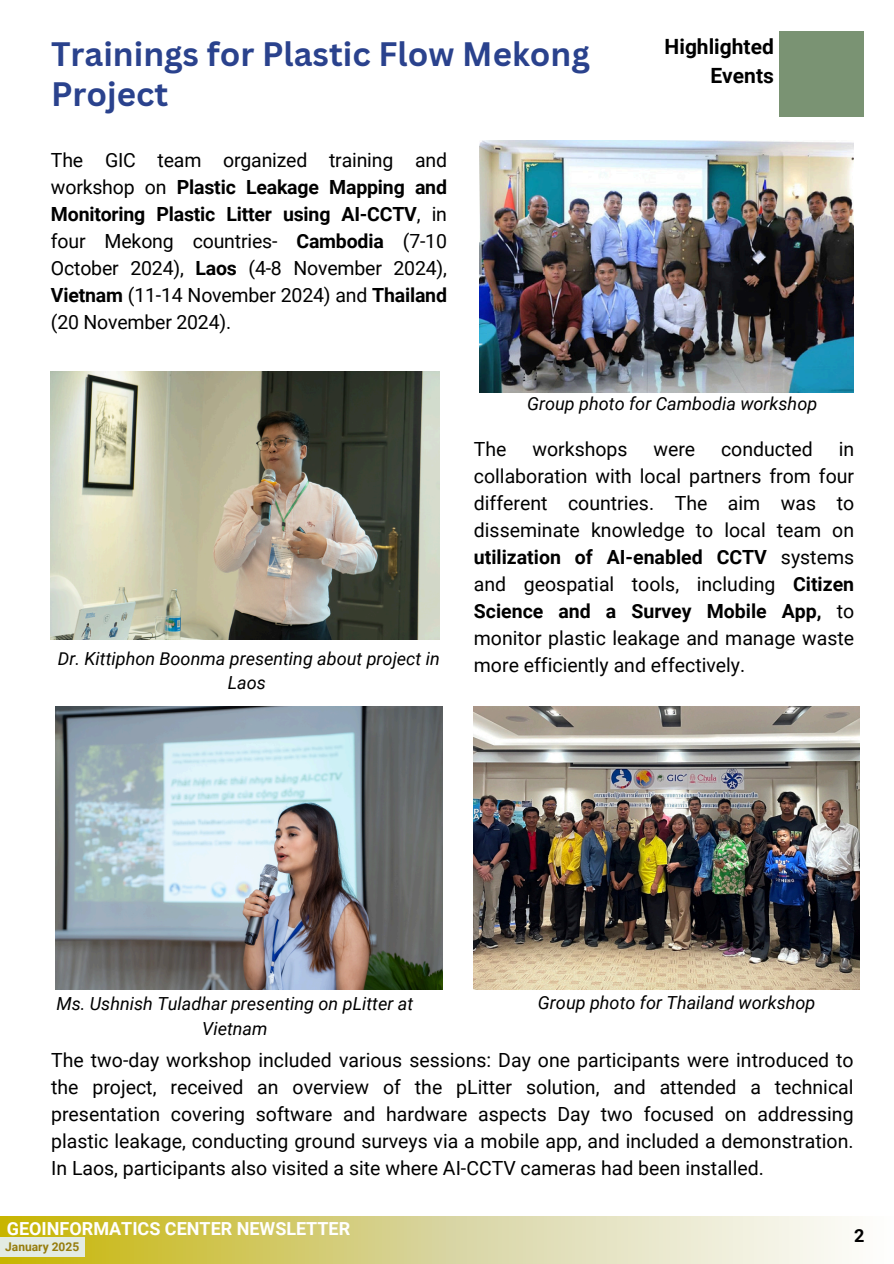
<style>
.page{position:relative;width:894px;height:1264px;background:#fff}
.page>*{position:absolute;margin:0;border:0;box-sizing:border-box;transform-origin:0 0}
.t1{font:700 33px/39.3px "Canva Sans";color:#2a428d}
.t2{font:700 21px "Roboto";color:#000}
.t3{font:19.5px/27px "Roboto";color:#000;text-align:justify}
.t4{font:italic 18px/24.8px "Roboto";color:#000;text-align:center}
.t5{font:700 18px "Roboto";color:#fff}
.t6{font:700 18px "Roboto";color:#000}
.t7{font:700 12px "Roboto";color:#967c0c}
.s1{font-weight:700}
</style>
<div class="page">
<svg style="left:0;top:1216px;width:849px;height:47px;background:#dcd690"></svg>
<div style="left:779px;top:31px;width:84px;height:86px;background:#7a9373"></div>
<img style="left:51px;top:372px;width:388px;height:267px">
<img style="left:479px;top:141px;width:374px;height:251px">
<img style="left:55px;top:706px;width:387px;height:283px">
<img style="left:473px;top:706px;width:386px;height:283px">
<div style="left:0;top:1236px;width:84px;height:20px;background:#e3ebe3"></div>
<p class="t1" style="left:51px;top:34px;width:540px">Trainings for Plastic Flow Mekong<br>Project</p>
<h5 class="t3" style="left:51px;top:147px;width:397px">The GIC team organized training and workshop on <span class="s1">Plastic Leakage Mapping and Monitoring Plastic Litter using AI-CCTV</span>, in four Mekong countries- <span class="s1">Cambodia</span> (7-10<br>October 2024), <span class="s1">Laos</span> (4-8 November 2024), <span class="s1">Vietnam</span> (11-14 November 2024) and <span class="s1">Thailand </span>(20 November 2024).</h5>
<h3 class="t2" style="left:664px;top:34px;width:111px">Highlighted</h3>
<p class="t2" style="left:710px;top:63px;width:65px">Events</p>
<p class="t4" style="left:58px;top:646px;width:383px">Dr. Kittiphon Boonma presenting about project in<br>Laos</p>
<h3 class="t4" style="left:527px;top:391px;width:291px">Group photo for Cambodia workshop</h3>
<p class="t3" style="left:473px;top:435px;width:34px">The</p>
<p class="t3" style="left:532px;top:435px;width:97px">workshops</p>
<p class="t3" style="left:653px;top:435px;width:43px">were</p>
<p class="t3" style="left:721px;top:435px;width:93px">conducted</p>
<p class="t3" style="left:473px;top:435px;width:381px;text-indent:365px">in collaboration with local partners from four different countries. The aim was to disseminate knowledge to local team on <span class="s1">utilization of AI-enabled CCTV</span> systems and geospatial tools, including <span class="s1">Citizen Science and a Survey Mobile App,</span> to monitor plastic leakage and manage waste more efficiently and effectively.</p>
<p class="t4" style="left:56px;top:991px;width:358px">Ms. Ushnish Tuladhar presenting on pLitter at<br>Vietnam</p>
<h4 class="t4" style="left:538px;top:990px;width:279px">Group photo for Thailand workshop</h4>
<h5 class="t3" style="left:51px;top:1046px;width:803px">The two-day workshop included various sessions: Day one participants were introduced to the project, received an overview of the pLitter solution, and attended a technical presentation covering software and hardware aspects Day two focused on addressing plastic leakage, conducting ground surveys via a mobile app, and included a demonstration.<br>In Laos, participants also visited a site where AI-CCTV cameras had been installed.</h5>
<h5 class="t5" style="left:7px;top:1217px;width:345px">GEOINFORMATICS CENTER NEWSLETTER</h5>
<p class="t7" style="left:5px;top:1239px;width:75px">January 2025</p>
<h5 class="t6" style="left:853px;top:1224px;width:12px">2</h5>
</div>
